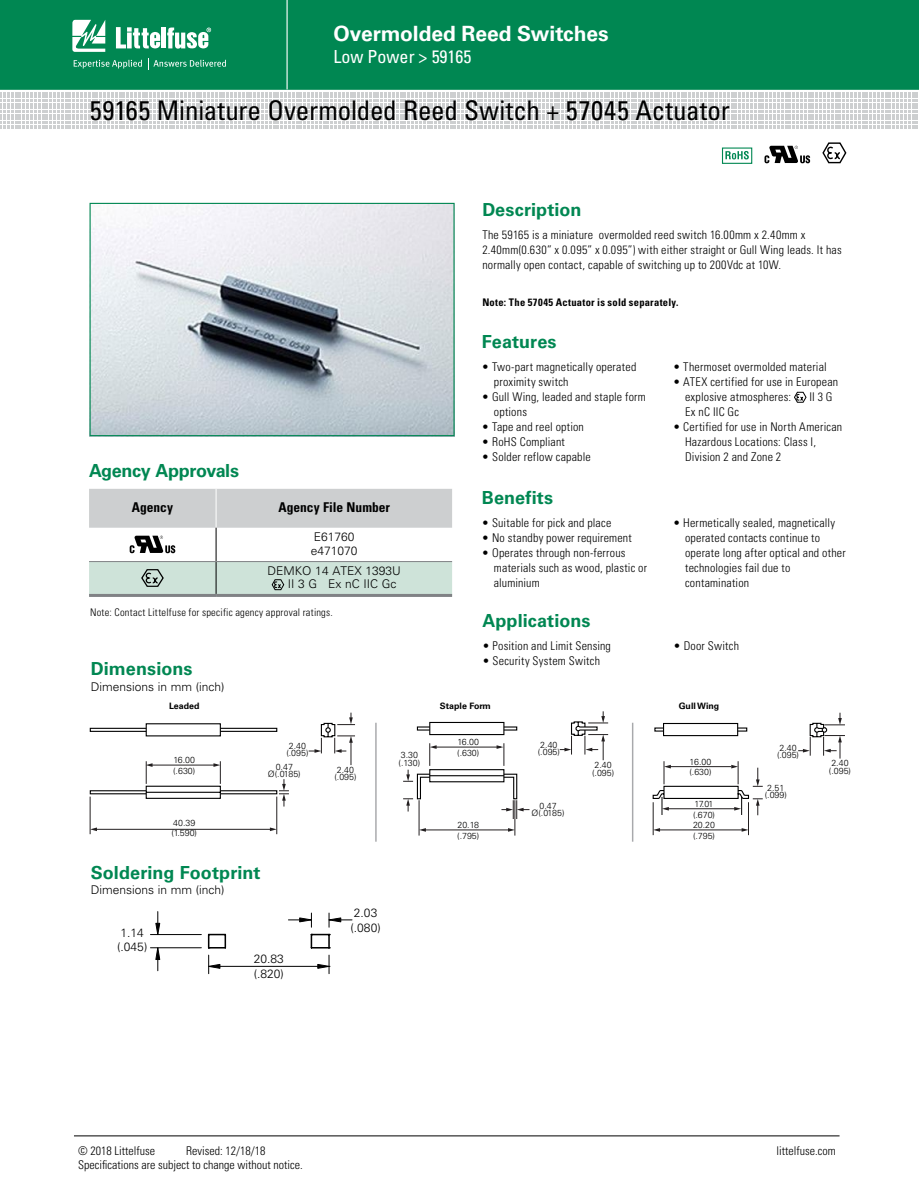
<style>
.page{position:relative;width:919px;height:1191px;background:#fff}
.page>*{position:absolute;margin:0;border:0;box-sizing:border-box;transform-origin:0 0}
.t1{font:condensed 27px "Univers LT Std";letter-spacing:-.005em;color:#000}
.t2{font:700 21px "Univers LT Std";letter-spacing:-.005em;color:#fff}
.t3{font:700 18px "Univers LT Std";letter-spacing:.005em;color:#008752}
.t4{font:700 18px "Univers LT Std";letter-spacing:-.02em;color:#008752}
.t5{font:condensed 18px "Univers LT Std";color:#fff}
.t6{font:700 condensed 13.5px "Univers LT Std";color:#000}
.t7{font:300 condensed 12px/15px "Univers LT Std";letter-spacing:.015em;color:#000}
.t8{font:300 12px/14.4px "Univers LT Std";color:#000}
.t9{font:300 condensed 10.5px "Univers LT Std";letter-spacing:.025em;color:#000}
.t10{font:700 condensed 10.5px "Univers LT Std";letter-spacing:.03em;color:#000}
.t11{font:300 8.85px/7.6px "Univers LT Std";color:#000}
.t12{font:700 8.85px "Univers LT Std";color:#000}
</style>
<div class="page">
<hr style="left:74px;top:1135px;width:765px;height:1px;background:#000">
<div style="left:0;top:0;width:918px;height:90px;background:#008752"></div>
<hr style="left:286px;top:0;width:1px;height:89px;background:#fff">
<svg style="left:72px;top:20px;width:33px;height:32px"></svg>
<div style="left:161px;top:28px;width:5px;height:20px;background:#fff"></div>
<svg style="left:167px;top:28px;width:44px;height:21px"></svg>
<svg style="left:116px;top:27px;width:44px;height:21px"></svg>
<svg style="left:74px;top:60px;width:68px;height:9px"></svg>
<svg style="left:148px;top:58px;width:78px;height:11px"></svg>
<svg style="left:0;top:92px;width:917px;height:35px"></svg>
<img style="left:91px;top:205px;width:361px;height:229px">
<div style="left:89px;top:489px;width:363px;height:39px;background:#cdcfd0"></div>
<hr style="left:216px;top:489px;width:1px;height:39px;background:#fff">
<hr style="left:216px;top:528px;width:1px;height:33px;background:#000">
<hr style="left:89px;top:594px;width:127px;height:3px;background:#808285">
<hr style="left:216px;top:594px;width:236px;height:3px;background:#808285">
<svg style="left:130px;top:535px;width:45px;height:18px"></svg>
<div style="left:89px;top:561px;width:363px;height:33px;background:#cee3d9"></div>
<svg style="left:794px;top:392px;width:12px;height:10px"></svg>
<svg style="left:725px;top:151px;width:23px;height:8px"></svg>
<div style="left:722px;top:147px;width:30px;height:17px;border:1px solid #008752"></div>
<svg style="left:764px;top:146px;width:46px;height:17px"></svg>
<div style="left:89px;top:203px;width:365px;height:233px;border:1px solid #008752"></div>
<hr style="left:95px;top:829px;width:178px;height:1px;background:#231f20">
<div style="left:90px;top:728px;width:187px;height:4px;border:1px solid #000"></div>
<div style="left:90px;top:790px;width:187px;height:4px;border:1px solid #000"></div>
<hr style="left:90px;top:796px;width:1px;height:38px;background:#231f20">
<hr style="left:276px;top:796px;width:1px;height:38px;background:#231f20">
<svg style="left:270px;top:827px;width:7px;height:4px"></svg>
<svg style="left:90px;top:827px;width:7px;height:4px"></svg>
<svg style="left:145px;top:711px;width:463px;height:108px"></svg>
<hr style="left:425px;top:829px;width:84px;height:1px;background:#231f20">
<hr style="left:514px;top:800px;width:1px;height:35px;background:#231f20">
<hr style="left:418px;top:800px;width:1px;height:35px;background:#231f20">
<svg style="left:508px;top:828px;width:7px;height:3px"></svg>
<svg style="left:419px;top:828px;width:7px;height:3px"></svg>
<hr style="left:659px;top:829px;width:84px;height:1px;background:#231f20">
<hr style="left:748px;top:802px;width:1px;height:33px;background:#231f20">
<hr style="left:652px;top:802px;width:1px;height:33px;background:#231f20">
<svg style="left:741px;top:828px;width:7px;height:3px"></svg>
<svg style="left:653px;top:828px;width:7px;height:3px"></svg>
<svg style="left:652px;top:712px;width:192px;height:103px"></svg>
<hr style="left:375px;top:722px;width:1px;height:119px;background:#a8a9ac">
<hr style="left:632px;top:722px;width:1px;height:119px;background:#a8a9ac">
<hr style="left:150px;top:934px;width:51px;height:1px;background:#010101">
<hr style="left:150px;top:947px;width:51px;height:1px;background:#010101">
<svg style="left:155px;top:911px;width:5px;height:25px"></svg>
<svg style="left:155px;top:947px;width:5px;height:23px"></svg>
<svg style="left:288px;top:913px;width:24px;height:14px"></svg>
<svg style="left:328px;top:913px;width:24px;height:14px"></svg>
<hr style="left:220px;top:966px;width:98px;height:1px;background:#010101">
<svg style="left:208px;top:955px;width:12px;height:18px"></svg>
<svg style="left:208px;top:933px;width:18px;height:15px"></svg>
<svg style="left:310px;top:933px;width:20px;height:15px"></svg>
<svg style="left:317px;top:955px;width:14px;height:18px"></svg>
<svg style="left:822px;top:142px;width:24px;height:21px"></svg>
<h2 class="t2" style="left:333px;top:21px;width:276px">Overmolded Reed Switches</h2>
<h3 class="t5" style="left:333px;top:45px;width:139px">Low Power &gt; 59165</h3>
<h1 class="t1" style="left:90px;top:94px;width:641px">59165 Miniature Overmolded Reed Switch + 57045 Actuator</h1>
<h3 class="t3" style="left:482px;top:199px;width:101px">Description</h3>
<p class="t7" style="left:482px;top:227px;width:361px">The 59165 is a miniature overmolded reed switch 16.00mm x 2.40mm x<br>2.40mm(0.630” x 0.095” x 0.095”) with either straight or Gull Wing leads. It has normally open contact, capable of switching up to 200Vdc at 10W.</p>
<h3 class="t4" style="left:89px;top:460px;width:151px">Agency Approvals</h3>
<p class="t6" style="left:132px;top:499px;width:43px">Agency</p>
<p class="t6" style="left:278px;top:499px;width:113px">Agency File Number</p>
<p class="t8" style="left:311px;top:530px;width:48px;line-height:13.5px">E61760 e471070</p>
<p class="t8" style="left:288px;top:563px;width:114px;line-height:13.5px;text-indent:-20px">DEMKO 14 ATEX 1393U<br>II 3 G Ex nC IIC Gc</p>
<p class="t9" style="left:90px;top:606px;width:244px">Note: Contact Littelfuse for specific agency approval ratings.</p>
<h3 class="t3" style="left:91px;top:658px;width:103px">Dimensions</h3>
<p class="t8" style="left:91px;top:679px;width:135px">Dimensions in mm (inch)</p>
<p class="t10" style="left:482px;top:296px;width:198px">Note: The 57045 Actuator is sold separately.</p>
<h3 class="t3" style="left:482px;top:331px;width:76px">Features</h3>
<p class="t7" style="left:494px;top:359px;width:144px;text-indent:-12px">• Two-part magnetically operated proximity switch</p>
<p class="t7" style="left:494px;top:389px;width:153px;text-indent:-12px">• Gull Wing, leaded and staple form options</p>
<p class="t7" style="left:482px;top:419px;width:104px">• Tape and reel option</p>
<p class="t7" style="left:482px;top:434px;width:84px">• RoHS Compliant</p>
<p class="t7" style="left:482px;top:449px;width:110px">• Solder reflow capable</p>
<h3 class="t3" style="left:482px;top:487px;width:73px">Benefits</h3>
<p class="t7" style="left:482px;top:515px;width:131px">• Suitable for pick and place</p>
<p class="t7" style="left:482px;top:530px;width:151px">• No standby power requirement</p>
<p class="t7" style="left:494px;top:545px;width:155px;text-indent:-12px">• Operates through non-ferrous materials such as wood, plastic or aluminium</p>
<h3 class="t3" style="left:482px;top:610px;width:110px">Applications</h3>
<p class="t7" style="left:482px;top:638px;width:130px">• Position and Limit Sensing</p>
<p class="t7" style="left:482px;top:653px;width:119px">• Security System Switch</p>
<p class="t7" style="left:673px;top:359px;width:155px">• Thermoset overmolded material</p>
<p class="t7" style="left:685px;top:374px;width:155px;text-indent:-12px">• ATEX certified for use in European explosive atmospheres:</p>
<p class="t7" style="left:809px;top:389px;width:25px">II 3 G</p>
<p class="t7" style="left:685px;top:404px;width:56px">Ex nC IIC Gc</p>
<p class="t7" style="left:685px;top:419px;width:159px;text-indent:-12px">• Certified for use in North American<br>Hazardous Locations: Class I,<br>Division 2 and Zone 2</p>
<p class="t7" style="left:685px;top:515px;width:162px;text-indent:-12px">• Hermetically sealed, magnetically operated contacts continue to operate long after optical and other technologies fail due to contamination</p>
<p class="t7" style="left:673px;top:638px;width:67px">• Door Switch</p>
<p class="t12" style="left:169px;top:701px;width:32px">Leaded</p>
<p class="t12" style="left:440px;top:701px;width:52px">Staple Form</p>
<p class="t12" style="left:678px;top:701px;width:42px">Gull Wing</p>
<p class="t11" style="left:173px;top:755px;width:24px;line-height:10.5px">16.00 (.630)</p>
<p class="t11" style="left:286px;top:742px;width:24px">2.40 (.095)</p>
<p class="t11" style="left:268px;top:762px;width:34px;text-align:center">0.47<br>Ø(.0185)</p>
<p class="t11" style="left:171px;top:817px;width:27px;line-height:10.5px">40.39 (1.590)</p>
<h3 class="t3" style="left:91px;top:862px;width:171px">Soldering Footprint</h3>
<p class="t8" style="left:91px;top:882px;width:135px">Dimensions in mm (inch)</p>
<p class="t8" style="left:117px;top:925px;width:32px">1.14 (.045)</p>
<p class="t8" style="left:254px;top:951px;width:32px">20.83 (.820)</p>
<p class="t11" style="left:334px;top:765px;width:24px">2.40 (.095)</p>
<p class="t11" style="left:398px;top:751px;width:23px">3.30 (.130)</p>
<p class="t8" style="left:350px;top:906px;width:32px">2.03 (.080)</p>
<p class="t11" style="left:457px;top:737px;width:24px;line-height:10.5px">16.00 (.630)</p>
<p class="t11" style="left:457px;top:819px;width:24px;line-height:10.5px">20.18 (.795)</p>
<p class="t11" style="left:538px;top:741px;width:24px">2.40 (.095)</p>
<p class="t11" style="left:777px;top:743px;width:24px">2.40 (.095)</p>
<p class="t11" style="left:764px;top:783px;width:24px">2.51 (.099)</p>
<p class="t11" style="left:689px;top:756px;width:24px;line-height:10.5px">16.00 (.630)</p>
<p class="t11" style="left:828px;top:759px;width:24px">2.40 (.095)</p>
<p class="t11" style="left:592px;top:761px;width:24px">2.40 (.095)</p>
<p class="t11" style="left:693px;top:799px;width:24px;line-height:10.5px">17.01 (.670)</p>
<p class="t11" style="left:531px;top:801px;width:34px;text-align:center">0.47<br>Ø(.0185)</p>
<p class="t11" style="left:693px;top:819px;width:24px;line-height:10.5px">20.20 (.795)</p>
<p class="t7" style="left:78px;top:1143px;width:78px">© 2018 Littelfuse</p>
<p class="t7" style="left:186px;top:1143px;width:81px">Revised: 12/18/18</p>
<p class="t7" style="left:776px;top:1143px;width:61px">littelfuse.com</p>
<p class="t7" style="left:78px;top:1157px;width:226px">Specifications are subject to change without notice.</p>
</div>
